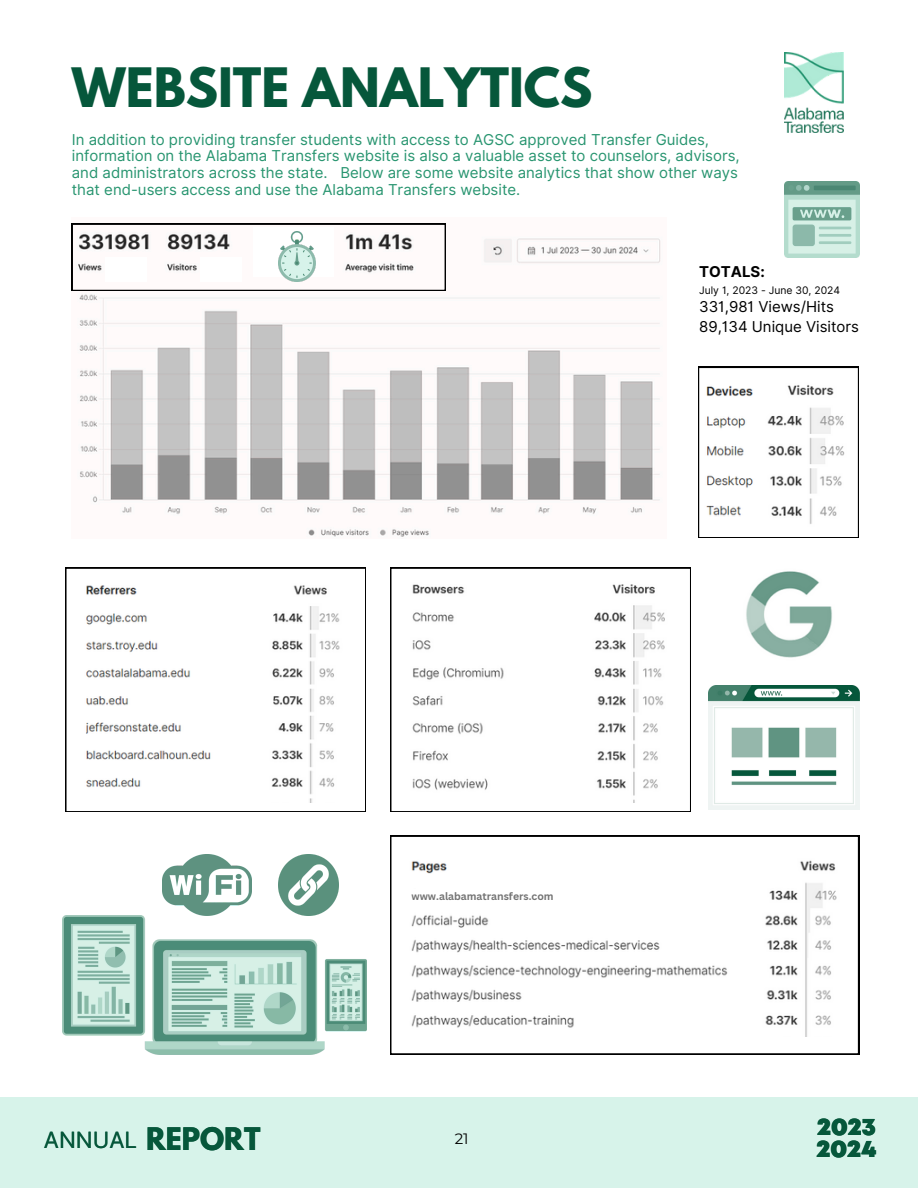
<style>
.page{position:relative;width:918px;height:1188px;background:#fff}
.page>*{position:absolute;margin:0;border:0;box-sizing:border-box;transform-origin:0 0}
.t1{font:700 48.15px "League Spartan";color:#06573b}
.t2{font:700 27.6px "League Spartan";color:#06573b}
.t3{font:900 24.15px/22px "Mont";color:#06573b}
.t4{font:22.35px "Inter";color:#06573b}
.t5{font:15px/16.8px "Inter";color:#289570}
.t6{font:15px "Inter";color:#000}
.t7{font:700 15px "Inter";color:#000}
.t8{font:15px "Montserrat";color:#000}
.t9{font:700 10.5px "Canva Sans";color:#737373}
.t10{font:10.35px "Inter";color:#000}
</style>
<div class="page">
<div style="left:0;top:1097px;width:918px;height:91px;background:#d7f3ea"></div>
<img style="left:784px;top:52px;width:60px;height:80px">
<img style="left:72px;top:223px;width:589px;height:314px">
<svg style="left:698px;top:367px;width:161px;height:171px"></svg>
<img style="left:702px;top:382px;width:151px;height:144px">
<svg style="left:72px;top:224px;width:373px;height:67px"></svg>
<img style="left:278px;top:232px;width:37px;height:49px">
<img style="left:784px;top:182px;width:75px;height:75px">
<svg style="left:65px;top:568px;width:301px;height:244px"></svg>
<img style="left:81px;top:581px;width:150px;height:222px">
<img style="left:256px;top:581px;width:94px;height:222px">
<svg style="left:390px;top:568px;width:301px;height:244px"></svg>
<img style="left:407px;top:578px;width:267px;height:224px">
<svg style="left:390px;top:836px;width:469px;height:218px"></svg>
<img style="left:753px;top:858px;width:96px;height:179px">
<img style="left:409px;top:858px;width:332px;height:179px">
<img style="left:62px;top:916px;width:304px;height:138px">
<img style="left:708px;top:685px;width:151px;height:124px">
<img style="left:746px;top:571px;width:86px;height:87px">
<img style="left:278px;top:855px;width:61px;height:61px">
<img style="left:162px;top:855px;width:89px;height:61px">
<div style="left:401px;top:889px;width:16px;height:15px;background:#fff"></div>
<div style="left:201px;top:257px;width:41px;height:24px;background:#fff"></div>
<div style="left:105px;top:258px;width:41px;height:24px;background:#fff"></div>
<p class="t1" style="left:72px;top:64px;width:522px">WEBSITE ANALYTICS</p>
<h6 class="t5" style="left:72px;top:131px;width:670px">In addition to providing transfer students with access to AGSC approved Transfer Guides, information on the Alabama Transfers website is also a valuable asset to counselors, advisors, and administrators across the state. Below are some website analytics that show other ways that end-users access and use the Alabama Transfers website.</h6>
<p class="t7" style="left:699px;top:263px;width:67px">TOTALS:</p>
<h4 class="t10" style="left:699px;top:284px;width:142px">July 1, 2023 - June 30, 2024</h4>
<h2 class="t6" style="left:699px;top:297px;width:136px">331,981 Views/Hits</h2>
<p class="t6" style="left:699px;top:318px;width:161px">89,134 Unique Visitors</p>
<p class="t4" style="left:44px;top:1126px;width:95px">ANNUAL</p>
<p class="t2" style="left:146px;top:1125px;width:116px">REPORT</p>
<h3 class="t9" style="left:412px;top:889px;width:144px">www.alabamatransfers.com</h3>
<p class="t8" style="left:455px;top:1130px;width:15px">21</p>
<p class="t3" style="left:817px;top:1117px;width:61px">2023<br>2024</p>
</div>
